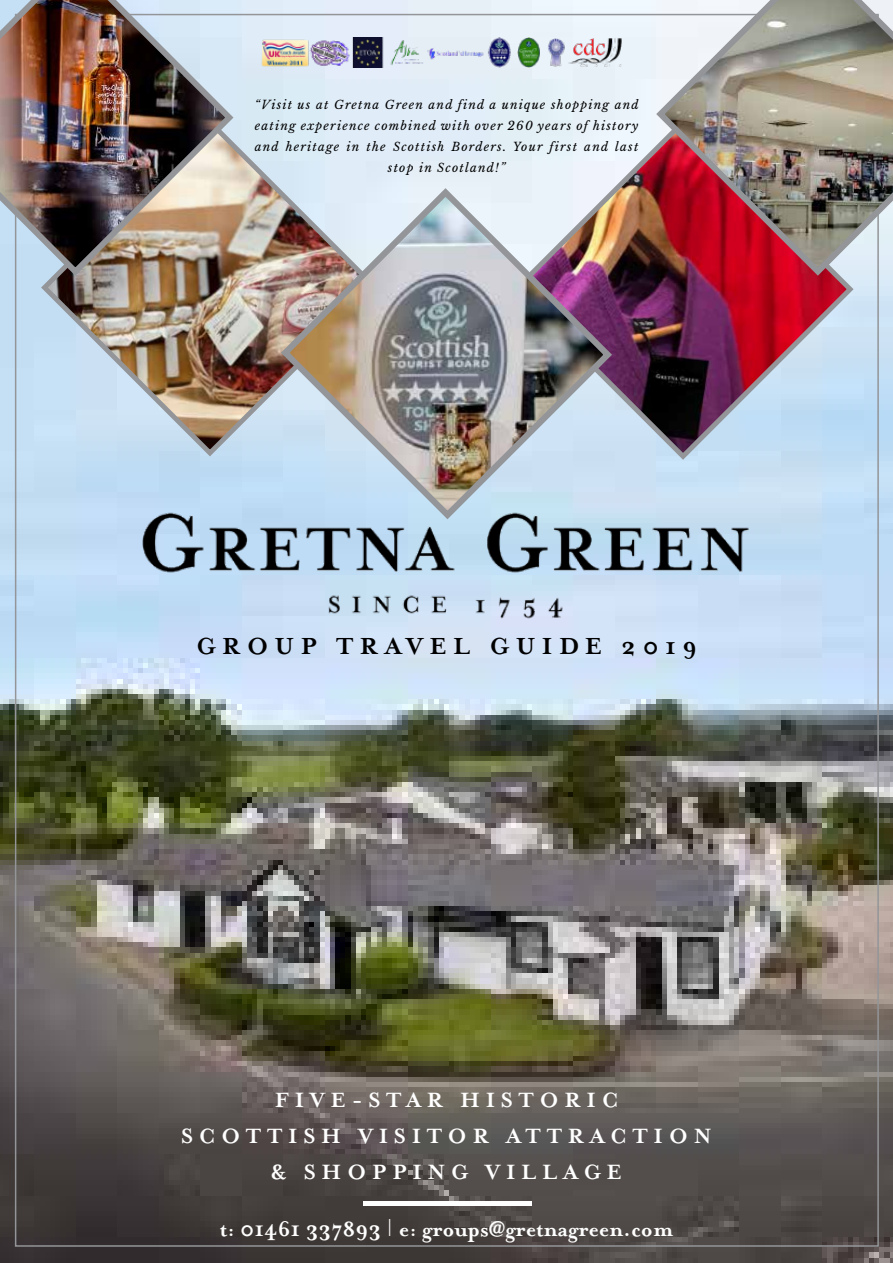
<style>
.page{position:relative;width:893px;height:1263px;background:#fff}
.page>*{position:absolute;margin:0;border:0;box-sizing:border-box;transform-origin:0 0}
.t1{font:700 27px "Mrs Eaves";letter-spacing:.24em;color:#000}
.t2{font:700 24px/36px "Mrs Eaves";letter-spacing:.24em;color:#fff;text-align:center}
.t3{font:700 24px "Mrs Eaves";color:#fff}
.t4{font:italic 12px/21px "Libre Baskerville";letter-spacing:.1em;color:#000;text-align:center}
</style>
<div class="page">
<img style="left:0;top:0;width:893px;height:1263px">
<img style="left:38px;top:115px;width:344px;height:345px">
<img style="left:0;top:0;width:238px;height:280px">
<div style="left:364px;top:1201px;width:168px;height:5px;background:#fff"></div>
<img style="left:130px;top:497px;width:633px;height:134px">
<svg style="left:509px;top:115px;width:348px;height:348px;background:#9e8093"></svg>
<img style="left:277px;top:184px;width:339px;height:340px">
<img style="left:652px;top:0;width:241px;height:280px">
<img style="left:261px;top:38px;width:362px;height:30px">
<p class="t4" style="left:255px;top:94px;width:385px">“Visit us at Gretna Green and find a unique shopping and eating experience combined with over 260 years of history and heritage in the Scottish Borders. Your first and last stop in Scotland!”</p>
<h1 class="t1" style="left:196px;top:630px;width:502px">GROUP TRAVEL GUIDE 2019</h1>
<h2 class="t2" style="left:181px;top:1082px;width:532px">FIVE-STAR HISTORIC<br>SCOTTISH VISITOR ATTRACTION &amp; SHOPPING VILLAGE</h2>
<h2 class="t3" style="left:220px;top:1214px;width:455px">t: 01461 337893 | e: groups@gretnagreen.com</h2>
</div>
